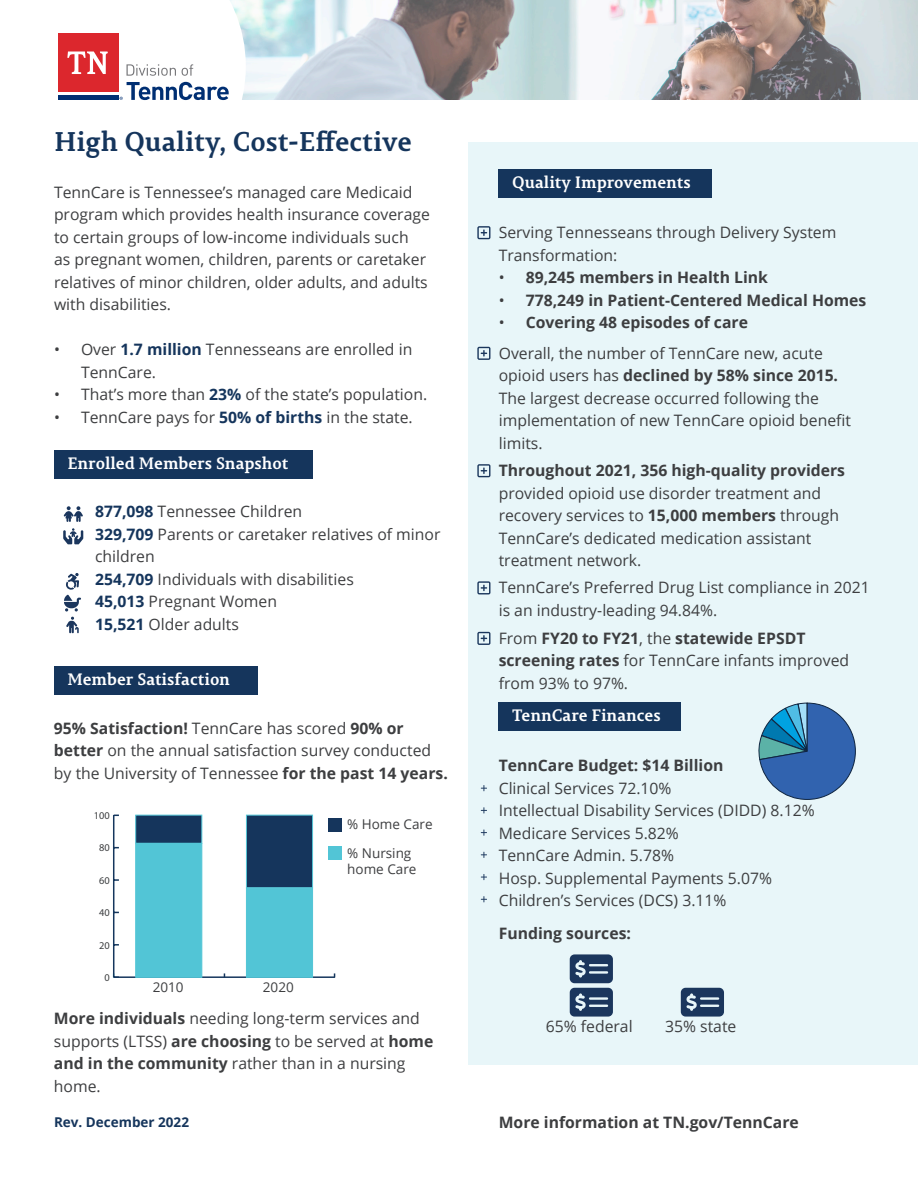
<style>
.page{position:relative;width:918px;height:1188px;background:#fff}
.page>*{position:absolute;margin:0;border:0;box-sizing:border-box;transform-origin:0 0}
.t1{font:700 27px "Permian Slab Serif Typeface";color:#15355c}
.t2{font:700 16.5px "Permian Slab Serif Typeface";color:#fff}
.t3{font:15.75px/22.5px "Open Sans";color:#3d3e40}
.t4{font:700 15.75px "Open Sans";color:#3d3e40}
.t5{font:13.5px/16.2px "Open Sans";color:#3d3e40}
.t6{font:700 13.5px "Open Sans";color:#15355c}
.t7{font:10.35px "Myriad Pro";color:#3c3e40}
.s1{font-weight:700;color:#15355c}
.s2{font-weight:700}
.s3{font-weight:400}
</style>
<div class="page">
<img style="left:246px;top:0;width:672px;height:100px">
<div style="left:468px;top:143px;width:450px;height:922px;background:#e8f6f9"></div>
<svg style="left:119px;top:0;width:127px;height:101px"></svg>
<div style="left:54px;top:450px;width:259px;height:28px;background:#15355c"></div>
<div style="left:54px;top:667px;width:203px;height:28px;background:#15355c"></div>
<div style="left:499px;top:170px;width:213px;height:28px;background:#15355c"></div>
<div style="left:499px;top:703px;width:182px;height:28px;background:#15355c"></div>
<hr style="left:113px;top:976px;width:222px;height:2px;background:#15365d">
<hr style="left:113px;top:815px;width:1px;height:162px;background:#15365d">
<div style="left:135px;top:815px;width:67px;height:29px;background:#15355c;border:1px solid #52c5d6"></div>
<div style="left:246px;top:815px;width:67px;height:73px;background:#15355c;border:1px solid #52c5d6"></div>
<div style="left:135px;top:843px;width:67px;height:135px;background:#52c5d6;border:1px solid #52c5d6"></div>
<div style="left:246px;top:888px;width:67px;height:90px;background:#52c5d6;border:1px solid #52c5d6"></div>
<svg style="left:127px;top:64px;width:49px;height:12px"></svg>
<svg style="left:182px;top:64px;width:11px;height:12px"></svg>
<div style="left:58px;top:33px;width:61px;height:59px;background:#dc272d"></div>
<div style="left:58px;top:95px;width:61px;height:5px;background:#002f73"></div>
<svg style="left:67px;top:52px;width:41px;height:22px"></svg>
<svg style="left:120px;top:82px;width:109px;height:18px"></svg>
<svg style="left:64px;top:506px;width:19px;height:16px"></svg>
<svg style="left:63px;top:528px;width:20px;height:16px"></svg>
<svg style="left:64px;top:573px;width:17px;height:60px"></svg>
<svg style="left:477px;top:226px;width:13px;height:13px"></svg>
<svg style="left:477px;top:347px;width:13px;height:13px"></svg>
<svg style="left:477px;top:464px;width:13px;height:13px"></svg>
<svg style="left:477px;top:581px;width:13px;height:13px"></svg>
<svg style="left:477px;top:632px;width:13px;height:13px"></svg>
<svg style="left:758px;top:702px;width:98px;height:98px"></svg>
<svg style="left:481px;top:785px;width:6px;height:6px"></svg>
<svg style="left:481px;top:807px;width:6px;height:7px"></svg>
<svg style="left:481px;top:829px;width:6px;height:7px"></svg>
<svg style="left:481px;top:852px;width:6px;height:6px"></svg>
<svg style="left:481px;top:874px;width:6px;height:6px"></svg>
<svg style="left:481px;top:896px;width:6px;height:6px"></svg>
<div style="left:328px;top:818px;width:14px;height:14px;background:#15355c"></div>
<div style="left:328px;top:846px;width:14px;height:14px;background:#52c5d6"></div>
<svg style="left:570px;top:954px;width:43px;height:63px"></svg>
<svg style="left:681px;top:988px;width:43px;height:29px"></svg>
<h1 class="t1" style="left:54px;top:119px;width:359px">High Quality, Cost-Effective</h1>
<p class="t3" style="left:54px;top:181px;width:377px">TennCare is Tennessee’s managed care Medicaid program which provides health insurance coverage to certain groups of low-income individuals such<br>as pregnant women, children, parents or caretaker relatives of minor children, older adults, and adults with disabilities.</p>
<p class="t3" style="left:81px;top:338px;width:333px;text-indent:-27px">• Over <span class="s1">1.7 million</span> Tennesseans are enrolled in<br>TennCare.</p>
<p class="t3" style="left:54px;top:383px;width:375px">• That’s more than <span class="s1">23%</span> of the state’s population.</p>
<p class="t3" style="left:54px;top:406px;width:360px">• TennCare pays for <span class="s1">50% of births</span> in the state.</p>
<h2 class="t2" style="left:68px;top:449px;width:223px">Enrolled Members Snapshot</h2>
<p class="t3" style="left:95px;top:500px;width:209px"><span class="s1">877,098</span> Tennessee Children</p>
<p class="t3" style="left:95px;top:523px;width:347px"><span class="s1">329,709</span> Parents or caretaker relatives of minor children</p>
<p class="t3" style="left:95px;top:568px;width:260px"><span class="s1">254,709</span> Individuals with disabilities</p>
<p class="t3" style="left:95px;top:590px;width:183px"><span class="s1">45,013</span> Pregnant Women</p>
<p class="t3" style="left:95px;top:613px;width:146px"><span class="s1">15,521</span> Older adults</p>
<h2 class="t2" style="left:68px;top:665px;width:164px">Member Satisfaction</h2>
<p class="t3" style="left:54px;top:716px;width:395px"><span class="s2">95% Satisfaction!</span> TennCare has scored <span class="s2">90% or better</span> on the annual satisfaction survey conducted by the University of Tennessee <span class="s2">for the past 14 years.</span></p>
<p class="t7" style="left:94px;top:809px;width:17px">100</p>
<p class="t7" style="left:99px;top:842px;width:12px">80</p>
<p class="t7" style="left:99px;top:874px;width:12px">60</p>
<p class="t7" style="left:99px;top:907px;width:12px">40</p>
<p class="t7" style="left:99px;top:939px;width:12px">20</p>
<p class="t7" style="left:105px;top:972px;width:7px">0</p>
<h1 class="t5" style="left:153px;top:979px;width:32px">2010</h1>
<h1 class="t5" style="left:263px;top:979px;width:32px">2020</h1>
<h1 class="t5" style="left:347px;top:816px;width:87px">% Home Care</h1>
<h1 class="t5" style="left:347px;top:844px;width:71px">% Nursing home Care</h1>
<p class="t3" style="left:54px;top:1007px;width:381px"><span class="s2">More individuals</span> needing long-term services and supports (LTSS) <span class="s2">are choosing</span> to be served at <span class="s2">home and in the community</span> rather than in a nursing home.</p>
<h2 class="t2" style="left:512px;top:168px;width:180px">Quality Improvements</h2>
<p class="t3" style="left:499px;top:221px;width:339px">Serving Tennesseans through Delivery System<br>Transformation:</p>
<p class="t4" style="left:499px;top:266px;width:271px"><span class="s3">•</span> 89,245 members in Health Link</p>
<p class="t4" style="left:499px;top:289px;width:369px"><span class="s3">•</span> 778,249 in Patient-Centered Medical Homes</p>
<p class="t4" style="left:499px;top:311px;width:251px"><span class="s3">•</span> Covering 48 episodes of care</p>
<p class="t3" style="left:499px;top:341px;width:354px">Overall, the number of TennCare new, acute opioid users has <span class="s2">declined by 58% since 2015.<br></span>The largest decrease occurred following the implementation of new TennCare opioid benefit limits.</p>
<p class="t3" style="left:499px;top:459px;width:348px"><span class="s2">Throughout 2021, 356 high-quality providers </span>provided opioid use disorder treatment and recovery services to <span class="s2">15,000 members</span> through TennCare’s dedicated medication assistant treatment network.</p>
<p class="t3" style="left:499px;top:576px;width:373px">TennCare’s Preferred Drug List compliance in 2021 is an industry-leading 94.84%.</p>
<p class="t3" style="left:499px;top:627px;width:352px">From <span class="s2">FY20 to FY21</span>, the <span class="s2">statewide EPSDT screening rates</span> for TennCare infants improved from 93% to 97%.</p>
<h2 class="t2" style="left:512px;top:701px;width:150px">TennCare Finances</h2>
<p class="t4" style="left:499px;top:754px;width:226px">TennCare Budget: $14 Billion</p>
<p class="t3" style="left:499px;top:776px;width:317px">Clinical Services 72.10%<br>Intellectual Disability Services (DIDD) 8.12%<br>Medicare Services 5.82%<br>TennCare Admin. 5.78%<br>Hosp. Supplemental Payments 5.07%<br>Children’s Services (DCS) 3.11%</p>
<p class="t4" style="left:499px;top:922px;width:134px">Funding sources:</p>
<p class="t3" style="left:546px;top:1015px;width:88px">65% federal</p>
<p class="t3" style="left:665px;top:1015px;width:73px">35% state</p>
<h2 class="t6" style="left:54px;top:1113px;width:137px">Rev. December 2022</h2>
<p class="t4" style="left:499px;top:1111px;width:302px">More information at TN.gov/TennCare</p>
</div>
